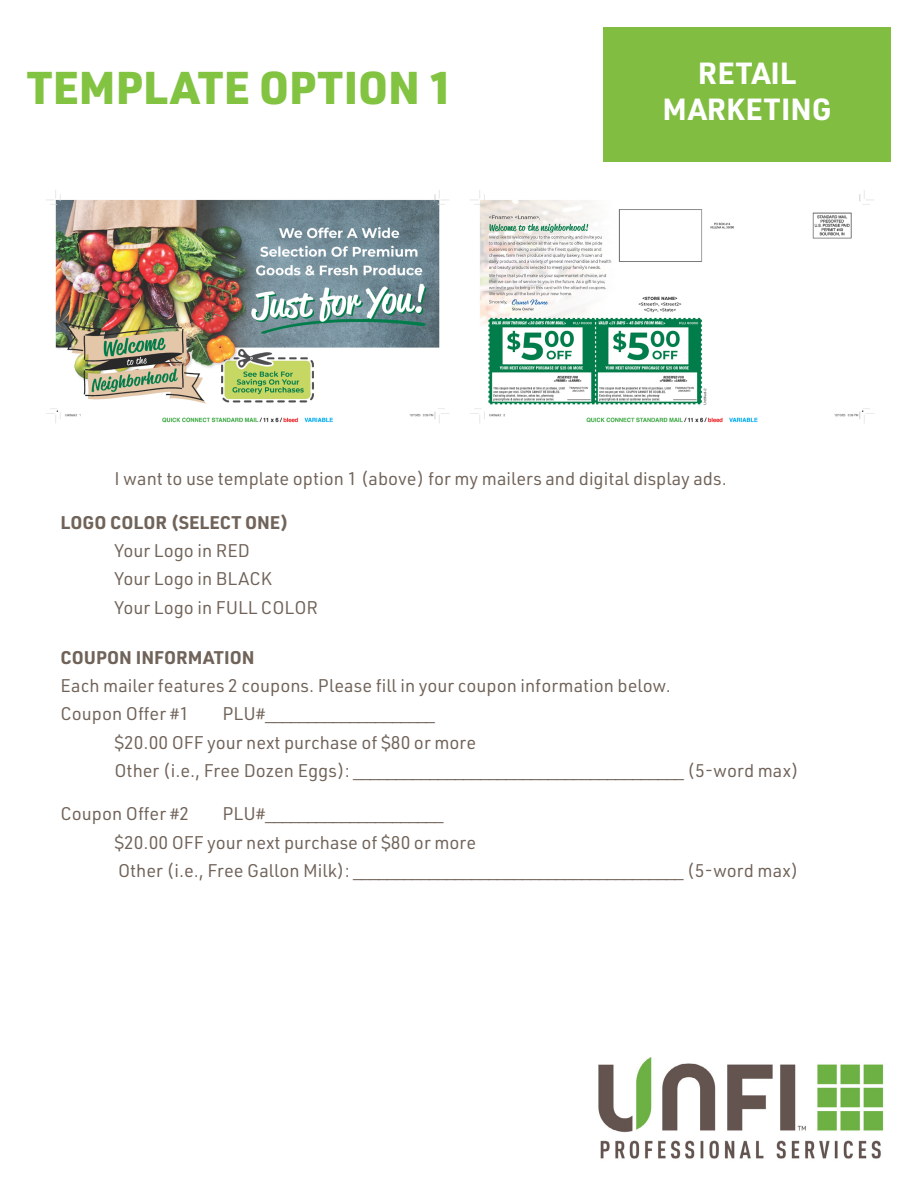
<style>
.page{position:relative;width:918px;height:1188px;background:#fff}
.page>*{position:absolute;margin:0;border:0;box-sizing:border-box;transform-origin:0 0}
.t1{font:900 45px "URWDIN";letter-spacing:.005em;color:#82c341}
.t2{font:700 30px/36px "URWDIN";letter-spacing:.005em;color:#fff;text-align:center}
.t3{font:18px/28.3px "URWDIN";color:#706359}
.t4{font:700 18px "URWDIN";color:#706359}
</style>
<div class="page">
<div style="left:603px;top:27px;width:288px;height:135px;background:#81bd41"></div>
<img style="left:598px;top:1057px;width:286px;height:102px">
<img style="left:470px;top:190px;width:404px;height:233px">
<img style="left:46px;top:190px;width:403px;height:233px">
<h1 class="t1" style="left:27px;top:57px;width:428px">TEMPLATE OPTION 1</h1>
<h2 class="t2" style="left:663px;top:54px;width:170px">RETAIL<br>MARKETING</h2>
<p class="t3" style="left:114px;top:464px;width:614px">I want to use template option 1 (above) for my mailers and digital display ads.</p>
<p class="t4" style="left:60px;top:510px;width:230px">LOGO COLOR (SELECT ONE)</p>
<p class="t3" style="left:114px;top:536px;width:205px">Your Logo in RED<br>Your Logo in BLACK<br>Your Logo in FULL COLOR</p>
<p class="t4" style="left:60px;top:645px;width:196px">COUPON INFORMATION</p>
<p class="t3" style="left:60px;top:671px;width:612px">Each mailer features 2 coupons. Please fill in your coupon information below.<br>Coupon Offer #1</p>
<p class="t3" style="left:114px;top:699px;width:686px;text-indent:108px">PLU#____________________<br>$20.00 OFF your next purchase of $80 or more<br>Other (i.e., Free Dozen Eggs): _______________________________________ (5-word max)</p>
<p class="t3" style="left:60px;top:799px;width:130px">Coupon Offer #2</p>
<p class="t3" style="left:114px;top:799px;width:686px;text-indent:108px">PLU#_____________________<br>$20.00 OFF your next purchase of $80 or more<br>Other (i.e., Free Gallon Milk): _______________________________________ (5-word max)</p>
</div>
